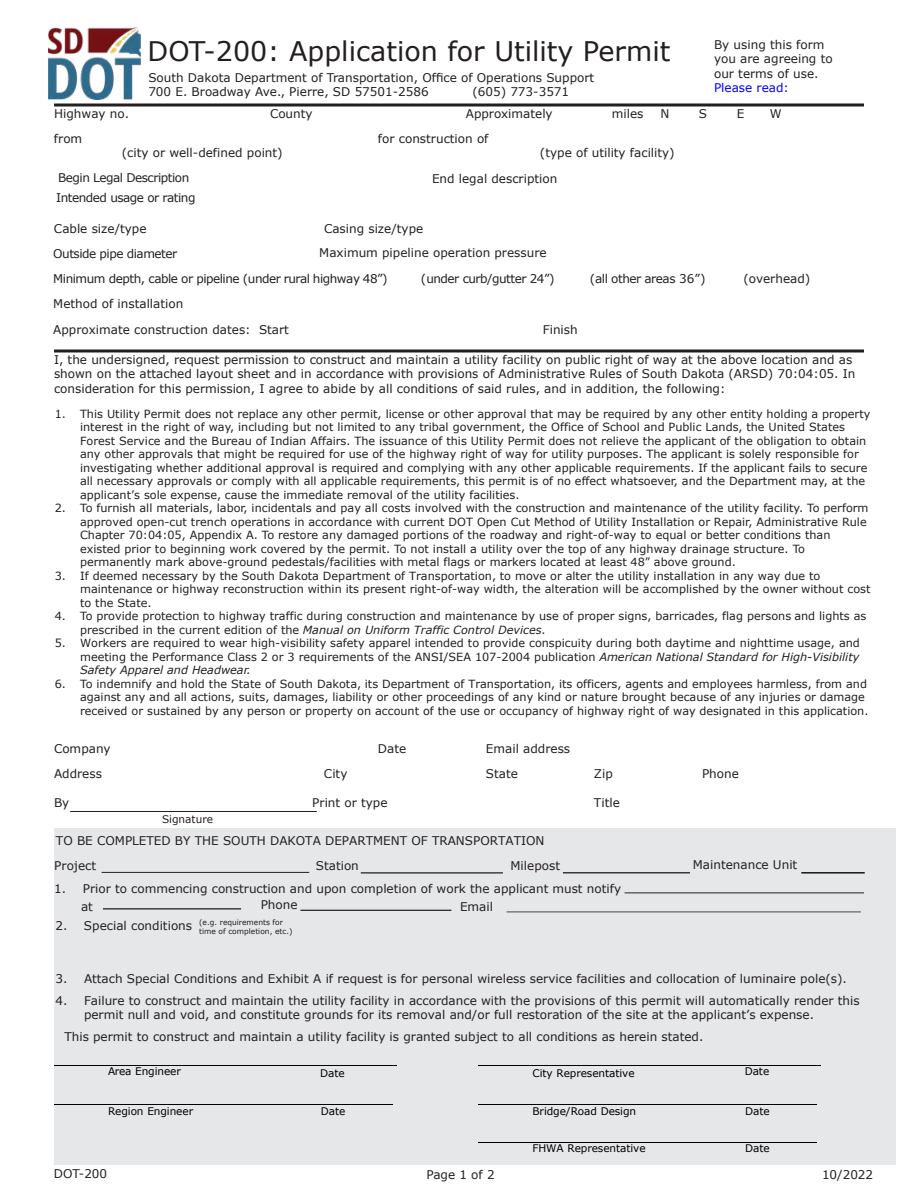
<style>
.page{position:relative;width:918px;height:1188px;background:#fff}
.page>*{position:absolute;margin:0;border:0;box-sizing:border-box;transform-origin:0 0}
.t1{font:27px "Verdana";color:#231f20}
.t2{font:12px/14.4px "Verdana";color:#231f20}
.t3{font:12px/26px "Verdana";letter-spacing:-.04em;color:#231f20}
.t4{font:12px "Verdana";color:#00f}
.t5{font:11.25px/13.5px "Verdana";color:#231f20}
.t6{font:10.5px "Verdana";letter-spacing:-.005em;color:#000}
.t7{font:10.5px "Verdana";color:#231f20}
.t8{font:7.5px/9px "Verdana";color:#231f20}
.s1{font-style:italic}
</style>
<div class="page">
<hr style="left:54px;top:104px;width:810px;height:3px;background:#231f20">
<hr style="left:54px;top:350px;width:810px;height:2px;background:#231f20">
<div style="left:54px;top:828px;width:842px;height:337px;background:#e6e7e9"></div>
<hr style="left:70px;top:811px;width:247px;height:1px;background:#231f20">
<hr style="left:103px;top:909px;width:138px;height:1px;background:#231f20">
<img style="left:49px;top:28px;width:91px;height:72px">
<hr style="left:625px;top:892px;width:239px;height:1px;background:#231f20">
<hr style="left:102px;top:872px;width:207px;height:1px;background:#231f20">
<hr style="left:361px;top:873px;width:142px;height:1px;background:#231f20">
<hr style="left:563px;top:873px;width:127px;height:1px;background:#231f20">
<hr style="left:801px;top:873px;width:64px;height:1px;background:#231f20">
<hr style="left:54px;top:1065px;width:343px;height:1px;background:#000">
<hr style="left:54px;top:1104px;width:338px;height:1px;background:#000">
<hr style="left:478px;top:1065px;width:343px;height:1px;background:#000">
<hr style="left:478px;top:1104px;width:339px;height:1px;background:#000">
<hr style="left:478px;top:1142px;width:339px;height:1px;background:#000">
<hr style="left:300px;top:910px;width:151px;height:1px;background:#231f20">
<hr style="left:507px;top:911px;width:354px;height:1px;background:#231f20">
<p class="t1" style="left:148px;top:32px;width:524px">DOT-200: Application for Utility Permit</p>
<p class="t2" style="left:148px;top:70px;width:447px">South Dakota Department of Transportation, Office of Operations Support</p>
<p class="t2" style="left:148px;top:84px;width:282px">700 E. Broadway Ave., Pierre, SD 57501-2586</p>
<p class="t2" style="left:472px;top:84px;width:98px">(605) 773-3571</p>
<p class="t2" style="left:714px;top:37px;width:120px">By using this form you are agreeing to our terms of use.</p>
<p class="t4" style="left:714px;top:80px;width:76px">Please read:</p>
<p class="t3" style="left:58px;top:165px;width:133px">Begin Legal Description</p>
<p class="t3" style="left:56px;top:185px;width:141px">Intended usage or rating</p>
<p class="t2" style="left:54px;top:221px;width:94px">Cable size/type</p>
<p class="t2" style="left:270px;top:106px;width:44px">County</p>
<p class="t2" style="left:466px;top:106px;width:88px">Approximately</p>
<p class="t2" style="left:612px;top:106px;width:33px">miles</p>
<p class="t2" style="left:660px;top:106px;width:10px">N</p>
<p class="t2" style="left:699px;top:106px;width:10px">S</p>
<p class="t2" style="left:737px;top:106px;width:9px">E</p>
<p class="t2" style="left:770px;top:106px;width:13px">W</p>
<p class="t2" style="left:378px;top:131px;width:112px">for construction of</p>
<p class="t2" style="left:540px;top:146px;width:136px">(type of utility facility)</p>
<p class="t2" style="left:432px;top:171px;width:127px">End legal description</p>
<p class="t2" style="left:324px;top:221px;width:101px">Casing size/type</p>
<p class="t3" style="left:53px;top:240px;width:495px;text-indent:266px">Maximum pipeline operation pressure<br>Minimum depth, cable or pipeline (under rural highway 48”)</p>
<p class="t3" style="left:53px;top:241px;width:125px">Outside pipe diameter</p>
<p class="t3" style="left:421px;top:266px;width:135px">(under curb/gutter 24”)</p>
<p class="t3" style="left:590px;top:266px;width:117px">(all other areas 36”)</p>
<p class="t2" style="left:743px;top:272px;width:68px">(overhead)</p>
<p class="t2" style="left:53px;top:291px;width:237px;line-height:25.2px">Method of installation<br>Approximate construction dates: Start</p>
<p class="t2" style="left:543px;top:322px;width:36px">Finish</p>
<p class="t2" style="left:54px;top:352px;width:803px">I, the undersigned, request permission to construct and maintain a utility facility on public right of way at the above location and as shown on the attached layout sheet and in accordance with provisions of Administrative Rules of South Dakota (ARSD) 70:04:05. In consideration for this permission, I agree to abide by all conditions of said rules, and in addition, the following:</p>
<p class="t5" style="left:80px;top:407px;width:792px;text-indent:-25px">1. This Utility Permit does not replace any other permit, license or other approval that may be required by any other entity holding a property interest in the right of way, including but not limited to any tribal government, the Office of School and Public Lands, the United States Forest Service and the Bureau of Indian Affairs. The issuance of this Utility Permit does not relieve the applicant of the obligation to obtain any other approvals that might be required for use of the highway right of way for utility purposes. The applicant is solely responsible for investigating whether additional approval is required and complying with any other applicable requirements. If the applicant fails to secure all necessary approvals or comply with all applicable requirements, this permit is of no effect whatsoever, and the Department may, at the applicant’s sole expense, cause the immediate removal of the utility facilities.</p>
<p class="t5" style="left:80px;top:501px;width:790px;text-indent:-25px">2. To furnish all materials, labor, incidentals and pay all costs involved with the construction and maintenance of the utility facility. To perform approved open-cut trench operations in accordance with current DOT Open Cut Method of Utility Installation or Repair, Administrative Rule Chapter 70:04:05, Appendix A. To restore any damaged portions of the roadway and right-of-way to equal or better conditions than existed prior to beginning work covered by the permit. To not install a utility over the top of any highway drainage structure. To permanently mark above-ground pedestals/facilities with metal flags or markers located at least 48” above ground.</p>
<p class="t5" style="left:80px;top:569px;width:792px;text-indent:-25px">3. If deemed necessary by the South Dakota Department of Transportation, to move or alter the utility installation in any way due to maintenance or highway reconstruction within its present right-of-way width, the alteration will be accomplished by the owner without cost to the State.</p>
<p class="t5" style="left:80px;top:609px;width:788px;text-indent:-25px">4. To provide protection to highway traffic during construction and maintenance by use of proper signs, barricades, flag persons and lights as prescribed in the current edition of the <span class="s1">Manual on Uniform Traffic Control Devices</span>.</p>
<p class="t5" style="left:80px;top:636px;width:781px;text-align:justify;text-indent:-25px">5. Workers are required to wear high-visibility safety apparel intended to provide conspicuity during both daytime and nighttime usage, and meeting the Performance Class 2 or 3 requirements of the ANSI/SEA 107-2004 publication <span class="s1">American National Standard for High-Visibility Safety Apparel and Headwear.</span></p>
<p class="t5" style="left:80px;top:677px;width:790px;text-indent:-25px">6. To indemnify and hold the State of South Dakota, its Department of Transportation, its officers, agents and employees harmless, from and against any and all actions, suits, damages, liability or other proceedings of any kind or nature brought because of any injuries or damage received or sustained by any person or property on account of the use or occupancy of highway right of way designated in this application.</p>
<p class="t2" style="left:54px;top:741px;width:58px">Company</p>
<p class="t2" style="left:378px;top:741px;width:30px">Date</p>
<p class="t2" style="left:486px;top:741px;width:86px">Email address</p>
<p class="t2" style="left:54px;top:767px;width:49px">Address</p>
<p class="t2" style="left:324px;top:767px;width:25px">City</p>
<p class="t2" style="left:486px;top:767px;width:34px">State</p>
<p class="t2" style="left:594px;top:767px;width:20px">Zip</p>
<p class="t2" style="left:702px;top:767px;width:38px">Phone</p>
<p class="t2" style="left:54px;top:795px;width:17px">By</p>
<p class="t2" style="left:594px;top:795px;width:27px">Title</p>
<p class="t2" style="left:312px;top:795px;width:77px">Print or type</p>
<p class="t7" style="left:162px;top:812px;width:53px">Signature</p>
<p class="t2" style="left:54px;top:828px;width:492px;line-height:24.6px">TO BE COMPLETED BY THE SOUTH DAKOTA DEPARTMENT OF TRANSPORTATION<br>Project</p>
<p class="t2" style="left:316px;top:858px;width:45px">Station</p>
<p class="t2" style="left:510px;top:858px;width:51px">Milepost</p>
<p class="t2" style="left:54px;top:881px;width:568px">1. Prior to commencing construction and upon completion of work the applicant must notify</p>
<p class="t2" style="left:56px;top:919px;width:138px">2. Special conditions</p>
<p class="t2" style="left:81px;top:899px;width:13px">at</p>
<p class="t2" style="left:261px;top:897px;width:38px">Phone</p>
<p class="t2" style="left:460px;top:899px;width:35px">Email</p>
<p class="t8" style="left:199px;top:917px;width:95px">(e.g. requirements for time of completion, etc.)</p>
<p class="t2" style="left:693px;top:858px;width:106px">Maintenance Unit</p>
<p class="t2" style="left:56px;top:972px;width:793px">3. Attach Special Conditions and Exhibit A if request is for personal wireless service facilities and collocation of luminaire pole(s).</p>
<p class="t2" style="left:84px;top:993px;width:777px;text-indent:-28px">4. Failure to construct and maintain the utility facility in accordance with the provisions of this permit will automatically render this permit null and void, and constitute grounds for its removal and/or full restoration of the site at the applicant’s expense.</p>
<p class="t2" style="left:64px;top:1029px;width:641px">This permit to construct and maintain a utility facility is granted subject to all conditions as herein stated.</p>
<p class="t6" style="left:108px;top:1064px;width:74px">Area Engineer</p>
<p class="t6" style="left:320px;top:1066px;width:26px">Date</p>
<p class="t6" style="left:108px;top:1104px;width:87px">Region Engineer</p>
<p class="t6" style="left:321px;top:1104px;width:26px">Date</p>
<p class="t2" style="left:54px;top:1167px;width:55px">DOT-200</p>
<p class="t2" style="left:426px;top:1167px;width:70px">Page 1 of 2</p>
<p class="t6" style="left:533px;top:1066px;width:104px">City Representative</p>
<p class="t6" style="left:745px;top:1064px;width:26px">Date</p>
<p class="t6" style="left:533px;top:1104px;width:105px">Bridge/Road Design</p>
<p class="t6" style="left:745px;top:1104px;width:26px">Date</p>
<p class="t6" style="left:533px;top:1141px;width:115px">FHWA Representative</p>
<p class="t6" style="left:745px;top:1141px;width:26px">Date</p>
<p class="t2" style="left:822px;top:1167px;width:53px">10/2022</p>
</div>
